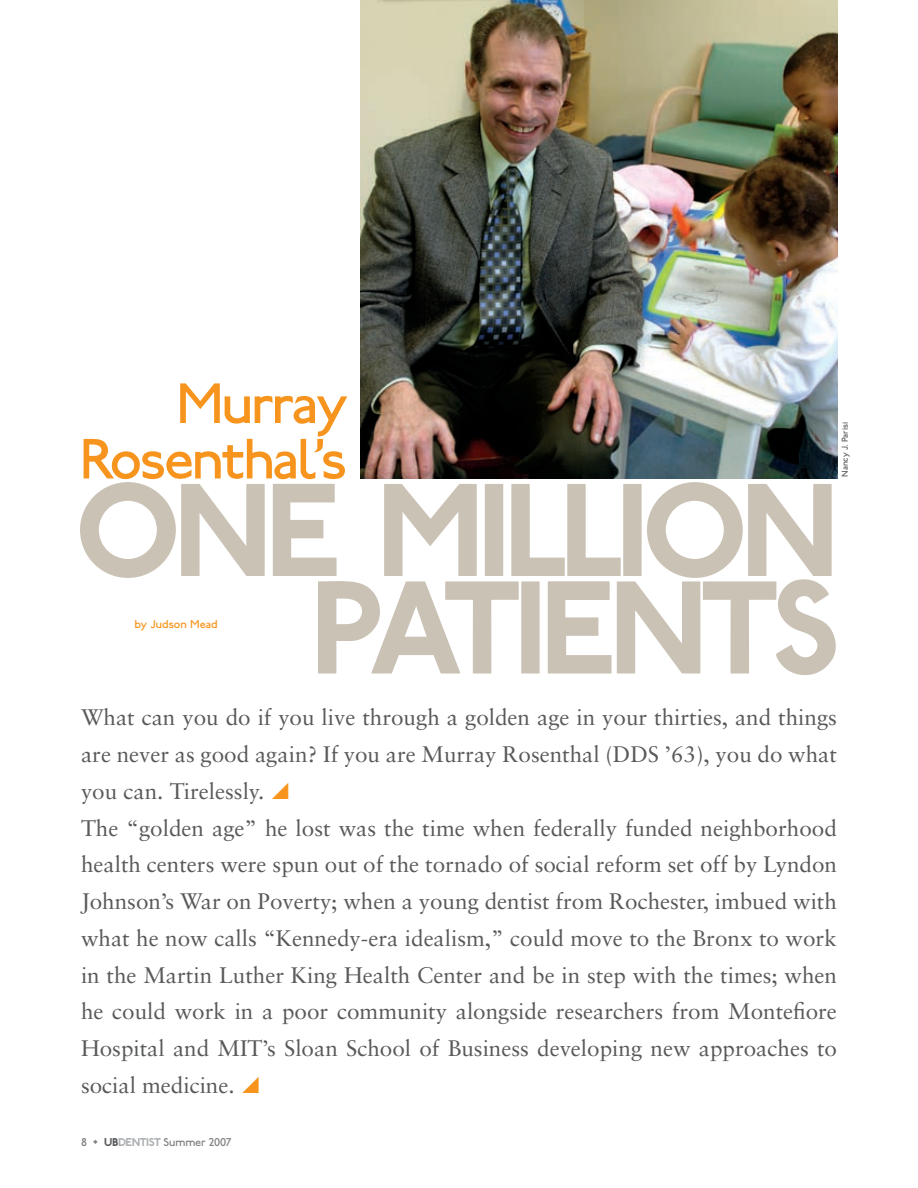
<style>
.page{position:relative;width:918px;height:1188px;background:#fff}
.page>*{position:absolute;margin:0;border:0;box-sizing:border-box;transform-origin:0 0}
.t1{font:700 139.5px "P22 Johnston Underground";letter-spacing:-.06em;color:#cbc2b6}
.t2{font:60px/55.5px "P22 Johnston Underground";letter-spacing:-.04em;color:#f7941d;text-align:right}
.t3{font:22.5px/36.8px "Sabon";color:#58595b}
.t4{font:12px "P22 Johnston Underground";letter-spacing:-.02em;color:#808285}
.t5{font:12px "P22 Johnston Underground";color:#f7941d}
.t6{font:9px "P22 Johnston Underground";color:#58595b}
.s1{font-family:"Monotype Sorts";font-size:6px}
.s2{font-weight:700;color:#58595b}
.s3{font-weight:700;color:#adb0b2}
</style>
<div class="page">
<img style="left:361px;top:0;width:476px;height:478px">
<h2 class="t2" style="left:79px;top:376px;width:269px">Murray<br>Rosenthal’s</h2>
<h1 class="t1" style="left:74px;top:448px;width:767px">ONE MILLION</h1>
<p class="t6" style="left:840px;top:477px;width:56px;rotate:-90deg">Nancy J. Parisi</p>
<h1 class="t1" style="left:310px;top:545px;width:532px">PATIENTS</h1>
<p class="t5" style="left:134px;top:617px;width:85px">by Judson Mead</p>
<p class="t3" style="left:81px;top:699px;width:758px">What can you do if you live through a golden age in your thirties, and things are never as good again? If you are Murray Rosenthal (DDS ’63), you do what you can. Tirelessly.<br>The “golden age” he lost was the time when federally funded neighborhood health centers were spun out of the tornado of social reform set off by Lyndon Johnson’s War on Poverty; when a young dentist from Rochester, imbued with what he now calls “Kennedy-era idealism,” could move to the Bronx to work in the Martin Luther King Health Center and be in step with the times; when he could work in a poor community alongside researchers from Montefiore Hospital and MIT’s Sloan School of Business developing new approaches to social medicine.</p>
<p class="t4" style="left:81px;top:1135px;width:152px">8 <span class="s1">u</span> <span class="s2">UB</span><span class="s3">DENTIST</span> Summer 2007</p>
</div>
